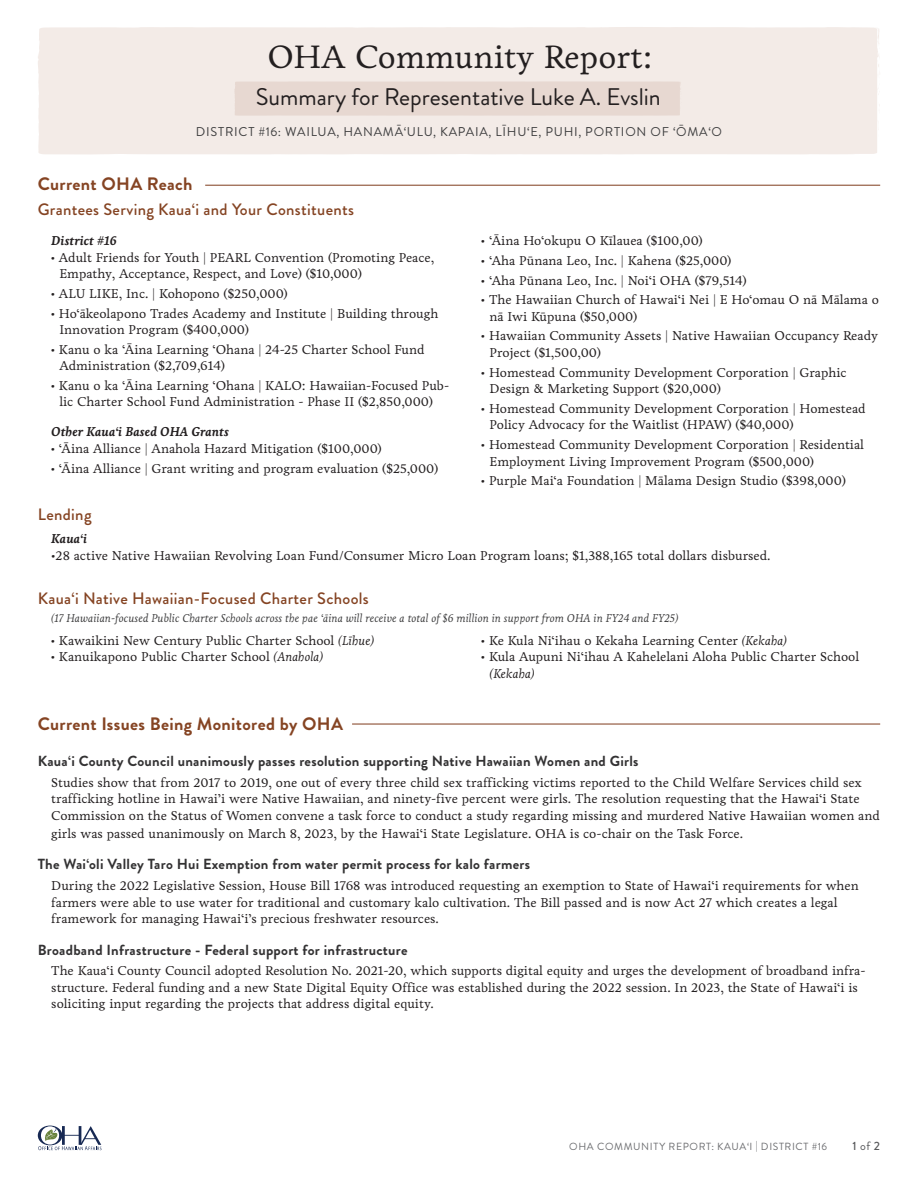
<style>
.page{position:relative;width:918px;height:1188px;background:#fff}
.page>*{position:absolute;margin:0;border:0;box-sizing:border-box;transform-origin:0 0}
.t1{font:33px "Livory";color:#231f20}
.t2{font:24px "Brandon Grotesque";color:#231f20}
.t3{font:700 18px "Brandon Grotesque";letter-spacing:.02em;color:#854423}
.t4{font:500 16.5px "Brandon Grotesque";letter-spacing:.02em;color:#854423}
.t5{font:700 14.7px "Brandon Grotesque";letter-spacing:.02em;color:#333233}
.t6{font:13.2px/16.5px "Livory";color:#231f20}
.t7{font:italic 700 13.2px "Livory";color:#231f20}
.t8{font:12.75px "Brandon Grotesque";letter-spacing:.06em;color:#3e3e3f}
.t9{font:500 12px "Brandon Grotesque";color:#57585a}
.t10{font:italic 11.7px "Livory";color:#3c3c3d}
.t11{font:10.35px "Brandon Grotesque";letter-spacing:.06em;color:#6c6d70}
.s1{font-style:italic}
.s2{font-weight:400}
</style>
<div class="page">
<div style="left:38px;top:27px;width:839px;height:127px;background:#f3ebe7"></div>
<div style="left:839px;top:27px;width:40px;height:69px;background:#f3ebe7"></div>
<svg style="left:754px;top:28px;width:14px;height:1px"></svg>
<div style="left:234px;top:81px;width:448px;height:35px;background:#e7d8d1"></div>
<svg style="left:38px;top:1126px;width:64px;height:24px"></svg>
<hr style="left:205px;top:185px;width:675px;height:1px;background:#7f3b1c">
<hr style="left:352px;top:724px;width:528px;height:1px;background:#7f3b1c">
<p class="t1" style="left:268px;top:36px;width:387px">OHA Community Report:</p>
<p class="t2" style="left:256px;top:80px;width:406px">Summary for Representative Luke A. Evslin</p>
<p class="t8" style="left:196px;top:123px;width:528px">DISTRICT #16: WAILUA, HANAMĀ‘ULU, KAPAIA, LĪHU‘E, PUHI, PORTION OF ‘ŌMA‘O</p>
<p class="t3" style="left:38px;top:171px;width:156px">Current OHA Reach</p>
<p class="t4" style="left:38px;top:198px;width:318px">Grantees Serving Kaua‘i and Your Constituents</p>
<p class="t7" style="left:51px;top:233px;width:67px">District #16</p>
<p class="t6" style="left:59px;top:249px;width:376px;text-indent:-9px">• Adult Friends for Youth | PEARL Convention (Promoting Peace,<br>Empathy, Acceptance, Respect, and Love) ($10,000)</p>
<p class="t6" style="left:51px;top:285px;width:239px">• ALU LIKE, Inc. | Kohopono ($250,000)</p>
<p class="t6" style="left:59px;top:305px;width:380px;text-indent:-9px">• Ho‘ākeolapono Trades Academy and Institute | Building through<br>Innovation Program ($400,000)</p>
<p class="t6" style="left:59px;top:341px;width:367px;text-indent:-9px">• Kanu o ka ‘Āina Learning ‘Ohana | 24-25 Charter School Fund<br>Administration ($2,709,614)</p>
<p class="t6" style="left:51px;top:377px;width:400px;text-align:center">• Kanu o ka ‘Āina Learning ‘Ohana | KALO: Hawaiian-Focused Pub&shy;lic Charter School Fund Administration - Phase II ($2,850,000)</p>
<p class="t7" style="left:51px;top:424px;width:179px">Other Kaua‘i Based OHA Grants</p>
<p class="t6" style="left:51px;top:440px;width:333px">• ‘Āina Alliance | Anahola Hazard Mitigation ($100,000)</p>
<p class="t6" style="left:51px;top:460px;width:389px">• ‘Āina Alliance | Grant writing and program evaluation ($25,000)</p>
<p class="t4" style="left:38px;top:503px;width:55px">Lending</p>
<p class="t6" style="left:481px;top:232px;width:223px">• ‘Āina Ho‘okupu O Kīlauea ($100,00)</p>
<p class="t6" style="left:481px;top:252px;width:252px">• ‘Aha Pūnana Leo, Inc. | Kahena ($25,000)</p>
<p class="t6" style="left:481px;top:272px;width:267px">• ‘Aha Pūnana Leo, Inc. | Noi‘i OHA ($79,514)</p>
<p class="t6" style="left:490px;top:292px;width:391px;text-indent:-9px">• The Hawaiian Church of Hawai‘i Nei | E Ho‘omau O nā Mālama o nā Iwi Kūpuna ($50,000)</p>
<p class="t6" style="left:490px;top:328px;width:390px;text-indent:-9px">• Hawaiian Community Assets | Native Hawaiian Occupancy Ready<br>Project ($1,500,00)</p>
<p class="t6" style="left:490px;top:364px;width:358px;text-indent:-9px">• Homestead Community Development Corporation | Graphic<br>Design &amp; Marketing Support ($20,000)</p>
<p class="t6" style="left:490px;top:400px;width:378px;text-indent:-9px">• Homestead Community Development Corporation | Homestead<br>Policy Advocacy for the Waitlist (HPAW) ($40,000)</p>
<p class="t6" style="left:490px;top:437px;width:376px;text-indent:-9px">• Homestead Community Development Corporation | Residential<br>Employment Living Improvement Program ($500,000)</p>
<p class="t6" style="left:481px;top:473px;width:366px">• Purple Mai‘a Foundation | Mālama Design Studio ($398,000)</p>
<p class="t7" style="left:51px;top:531px;width:37px">Kaua‘i</p>
<p class="t6" style="left:51px;top:547px;width:721px">•28 active Native Hawaiian Revolving Loan Fund/Consumer Micro Loan Program loans; $1,388,165 total dollars disbursed.</p>
<p class="t4" style="left:38px;top:587px;width:333px">Kaua‘i Native Hawaiian-Focused Charter Schools</p>
<p class="t10" style="left:51px;top:611px;width:629px">(17 Hawaiian-focused Public Charter Schools across the pae ‘āina will receive a total of $6 million in support from OHA in FY24 and FY25)</p>
<p class="t6" style="left:51px;top:632px;width:325px">• Kawaikini New Century Public Charter School <span class="s1">(Līhue)</span></p>
<p class="t6" style="left:51px;top:649px;width:274px">• Kanuikapono Public Charter School <span class="s1">(Anahola)</span></p>
<p class="t3" style="left:38px;top:711px;width:307px">Current Issues Being Monitored by OHA</p>
<p class="t6" style="left:481px;top:632px;width:308px">• Ke Kula Ni‘ihau o Kekaha Learning Center <span class="s1">(Kekaha)</span></p>
<p class="t6" style="left:490px;top:649px;width:371px;text-indent:-9px">• Kula Aupuni Ni‘ihau A Kahelelani Aloha Public Charter School <span class="s1">(Kekaha)</span></p>
<p class="t5" style="left:38px;top:751px;width:602px">Kaua‘i County Council unanimously passes resolution supporting Native Hawaiian Women and Girls</p>
<p class="t6" style="left:51px;top:774px;width:830px">Studies show that from 2017 to 2019, one out of every three child sex trafficking victims reported to the Child Welfare Services child sex trafficking hotline in Hawai’i were Native Hawaiian, and ninety-five percent were girls. The resolution requesting that the Hawai‘i State<br>Commission on the Status of Women convene a task force to conduct a study regarding missing and murdered Native Hawaiian women and</p>
<p class="t6" style="left:51px;top:825px;width:693px">girls was passed unanimously on March 8, 2023, by the Hawai‘i State Legislature. OHA is co-chair on the Task Force.</p>
<p class="t5" style="left:38px;top:854px;width:494px">The Wai‘oli Valley Taro Hui Exemption from water permit process for kalo farmers</p>
<p class="t6" style="left:51px;top:877px;width:809px">During the 2022 Legislative Session, House Bill 1768 was introduced requesting an exemption to State of Hawai‘i requirements for when farmers were able to use water for traditional and customary kalo cultivation. The Bill passed and is now Act 27 which creates a legal framework for managing Hawai‘i’s precious freshwater resources.</p>
<p class="t5" style="left:38px;top:939px;width:371px">Broadband Infrastructure - Federal support for infrastructure</p>
<p class="t6" style="left:51px;top:963px;width:816px">The Kaua‘i County Council adopted Resolution No. 2021-20, which supports digital equity and urges the development of broadband infra&shy;structure. Federal funding and a new State Digital Equity Office was established during the 2022 session. In 2023, the State of Hawai‘i is soliciting input regarding the projects that address digital equity.</p>
<p class="t11" style="left:569px;top:1139px;width:259px">OHA COMMUNITY REPORT: KAUA‘I | DISTRICT #16</p>
<p class="t9" style="left:853px;top:1138px;width:29px">1 <span class="s2">of</span> 2</p>
</div>
